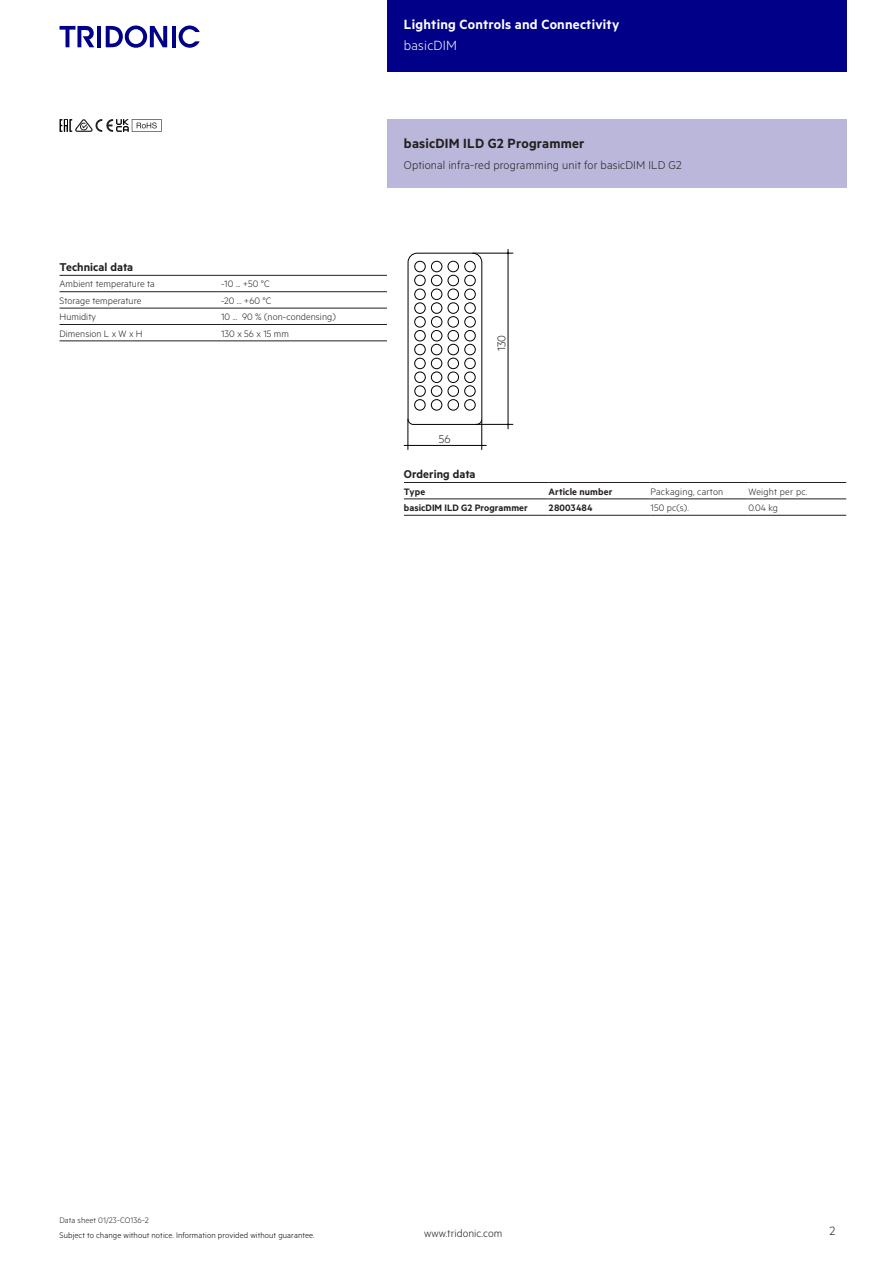
<style>
.page{position:relative;width:893px;height:1263px;background:#fff}
.page>*{position:absolute;margin:0;border:0;box-sizing:border-box;transform-origin:0 0}
.t1{font:15px "Tridonic Metric Print Semi";letter-spacing:.015em;color:#fff}
.t2{font:15px "Tridonic Metric Print Semi";letter-spacing:.015em;color:#231f20}
.t3{font:15px "Tridonic Metric Print Light";letter-spacing:.015em;color:#fff}
.t4{font:13.5px "Tridonic Metric Print Light";color:#231f20}
.t5{font:12.75px "Tridonic Metric Print Light";letter-spacing:.01em;color:#231f20}
.t6{font:12.75px "Tridonic Metric Print Semi";letter-spacing:.005em;color:#231f20}
.t7{font:12px "Tridonic Metric Print Light";letter-spacing:.005em;color:#231f20}
.t8{font:10.5px "Tridonic Metric Print Light";letter-spacing:.005em;color:#231f20}
.t9{font:10.5px "Tridonic Metric Print Semi";letter-spacing:.005em;color:#231f20}
.t10{font:9px "Tridonic Metric Print Light";letter-spacing:.01em;color:#000}
.t11{font:9px "Tridonic Metric Print Light";letter-spacing:.005em;color:#231f20}
</style>
<div class="page">
<div style="left:387px;top:0;width:459px;height:72px;background:#008"></div>
<hr style="left:97px;top:26px;width:4px;height:21px;background:#008">
<svg style="left:106px;top:26px;width:61px;height:22px"></svg>
<hr style="left:172px;top:26px;width:3px;height:21px;background:#008">
<svg style="left:179px;top:26px;width:21px;height:22px"></svg>
<svg style="left:60px;top:26px;width:34px;height:21px"></svg>
<svg style="left:60px;top:119px;width:102px;height:13px"></svg>
<hr style="left:60px;top:291px;width:161px;height:1px;background:#231f20">
<hr style="left:221px;top:291px;width:166px;height:1px;background:#231f20">
<hr style="left:60px;top:308px;width:161px;height:1px;background:#231f20">
<hr style="left:221px;top:308px;width:166px;height:1px;background:#231f20">
<hr style="left:60px;top:324px;width:161px;height:1px;background:#231f20">
<hr style="left:221px;top:324px;width:166px;height:1px;background:#231f20">
<hr style="left:60px;top:340px;width:161px;height:1px;background:#231f20">
<hr style="left:221px;top:340px;width:166px;height:1px;background:#231f20">
<hr style="left:60px;top:275px;width:161px;height:1px;background:#231f20">
<hr style="left:221px;top:275px;width:166px;height:1px;background:#231f20">
<div style="left:387px;top:119px;width:459px;height:68px;background:#bbb7da"></div>
<svg style="left:407px;top:252px;width:76px;height:173px"></svg>
<div style="left:465px;top:317px;width:10px;height:10px;background:#fff;border-radius:50%"></div>
<div style="left:465px;top:316px;width:10px;height:11px;border:1px solid #000;border-radius:50%"></div>
<div style="left:415px;top:303px;width:10px;height:10px;background:#fff;border-radius:50%"></div>
<div style="left:415px;top:303px;width:10px;height:11px;border:1px solid #000;border-radius:50%"></div>
<div style="left:431px;top:400px;width:11px;height:10px;background:#fff;border-radius:50%"></div>
<div style="left:431px;top:399px;width:11px;height:11px;border:1px solid #000;border-radius:50%"></div>
<div style="left:465px;top:400px;width:10px;height:10px;background:#fff;border-radius:50%"></div>
<div style="left:464px;top:399px;width:11px;height:11px;border:1px solid #000;border-radius:50%"></div>
<div style="left:448px;top:372px;width:11px;height:10px;background:#fff;border-radius:50%"></div>
<div style="left:448px;top:372px;width:11px;height:11px;border:1px solid #000;border-radius:50%"></div>
<div style="left:465px;top:372px;width:10px;height:10px;background:#fff;border-radius:50%"></div>
<div style="left:464px;top:372px;width:11px;height:11px;border:1px solid #000;border-radius:50%"></div>
<div style="left:431px;top:344px;width:11px;height:11px;background:#fff;border-radius:50%"></div>
<div style="left:431px;top:344px;width:11px;height:11px;border:1px solid #000;border-radius:50%"></div>
<div style="left:448px;top:317px;width:11px;height:10px;background:#fff;border-radius:50%"></div>
<div style="left:448px;top:316px;width:11px;height:11px;border:1px solid #000;border-radius:50%"></div>
<div style="left:465px;top:330px;width:10px;height:11px;background:#fff;border-radius:50%"></div>
<div style="left:465px;top:330px;width:10px;height:11px;border:1px solid #000;border-radius:50%"></div>
<div style="left:448px;top:386px;width:10px;height:10px;background:#fff;border-radius:50%"></div>
<div style="left:448px;top:386px;width:11px;height:10px;border:1px solid #000;border-radius:50%"></div>
<div style="left:465px;top:386px;width:10px;height:10px;background:#fff;border-radius:50%"></div>
<div style="left:464px;top:386px;width:11px;height:10px;border:1px solid #000;border-radius:50%"></div>
<div style="left:448px;top:400px;width:11px;height:10px;background:#fff;border-radius:50%"></div>
<div style="left:448px;top:399px;width:11px;height:11px;border:1px solid #000;border-radius:50%"></div>
<div style="left:448px;top:289px;width:10px;height:10px;background:#fff;border-radius:50%"></div>
<div style="left:448px;top:289px;width:11px;height:11px;border:1px solid #000;border-radius:50%"></div>
<div style="left:448px;top:303px;width:10px;height:10px;background:#fff;border-radius:50%"></div>
<div style="left:448px;top:303px;width:11px;height:10px;border:1px solid #000;border-radius:50%"></div>
<div style="left:431px;top:303px;width:11px;height:10px;background:#fff;border-radius:50%"></div>
<div style="left:431px;top:303px;width:11px;height:10px;border:1px solid #000;border-radius:50%"></div>
<div style="left:431px;top:330px;width:11px;height:11px;background:#fff;border-radius:50%"></div>
<div style="left:431px;top:330px;width:11px;height:11px;border:1px solid #000;border-radius:50%"></div>
<div style="left:415px;top:330px;width:10px;height:11px;background:#fff;border-radius:50%"></div>
<div style="left:414px;top:330px;width:11px;height:11px;border:1px solid #000;border-radius:50%"></div>
<div style="left:431px;top:358px;width:11px;height:11px;background:#fff;border-radius:50%"></div>
<div style="left:431px;top:358px;width:11px;height:11px;border:1px solid #000;border-radius:50%"></div>
<div style="left:465px;top:344px;width:10px;height:11px;background:#fff;border-radius:50%"></div>
<div style="left:465px;top:344px;width:10px;height:11px;border:1px solid #000;border-radius:50%"></div>
<hr style="left:408px;top:419px;width:1px;height:31px;background:#000">
<hr style="left:404px;top:445px;width:82px;height:1px;background:#000">
<hr style="left:481px;top:420px;width:1px;height:30px;background:#000">
<hr style="left:476px;top:424px;width:37px;height:1px;background:#000">
<hr style="left:473px;top:253px;width:40px;height:1px;background:#000">
<hr style="left:508px;top:249px;width:1px;height:180px;background:#000">
<svg style="left:404px;top:499px;width:442px;height:16px"></svg>
<hr style="left:404px;top:482px;width:145px;height:1px;background:#231f20">
<hr style="left:404px;top:498px;width:145px;height:1px;background:#231f20">
<hr style="left:651px;top:515px;width:97px;height:1px;background:#231f20">
<hr style="left:748px;top:515px;width:98px;height:1px;background:#231f20">
<hr style="left:549px;top:482px;width:102px;height:1px;background:#231f20">
<hr style="left:549px;top:498px;width:102px;height:1px;background:#231f20">
<hr style="left:404px;top:515px;width:145px;height:1px;background:#231f20">
<hr style="left:549px;top:515px;width:102px;height:1px;background:#231f20">
<hr style="left:651px;top:482px;width:97px;height:1px;background:#231f20">
<hr style="left:651px;top:498px;width:97px;height:1px;background:#231f20">
<hr style="left:748px;top:482px;width:98px;height:1px;background:#231f20">
<hr style="left:748px;top:498px;width:98px;height:1px;background:#231f20">
<h1 class="t1" style="left:404px;top:15px;width:217px">Lighting Controls and Connectivity</h1>
<h1 class="t3" style="left:404px;top:37px;width:55px">basicDIM</h1>
<p class="t6" style="left:60px;top:260px;width:75px">Technical data</p>
<p class="t8" style="left:60px;top:278px;width:97px">Ambient temperature ta</p>
<p class="t8" style="left:221px;top:278px;width:50px">-10 ... +50 °C</p>
<p class="t8" style="left:60px;top:294px;width:83px">Storage temperature</p>
<p class="t8" style="left:221px;top:294px;width:52px">-20 ... +60 °C</p>
<p class="t8" style="left:60px;top:311px;width:38px">Humidity</p>
<p class="t8" style="left:221px;top:311px;width:116px">10 ... 90 % (non-condensing)</p>
<p class="t8" style="left:60px;top:327px;width:85px">Dimension L x W x H</p>
<p class="t8" style="left:221px;top:327px;width:69px">130 x 56 x 15 mm</p>
<h1 class="t2" style="left:404px;top:134px;width:182px">basicDIM ILD G2 Programmer</h1>
<p class="t5" style="left:404px;top:158px;width:279px">Optional infra-red programming unit for basicDIM ILD G2</p>
<p class="t5" style="left:439px;top:431px;width:13px">56</p>
<p class="t5" style="left:494px;top:351px;width:18px;rotate:-90deg">130</p>
<p class="t6" style="left:404px;top:467px;width:73px">Ordering data</p>
<p class="t9" style="left:404px;top:485px;width:23px">Type</p>
<p class="t9" style="left:549px;top:485px;width:65px">Article number</p>
<p class="t8" style="left:651px;top:485px;width:74px">Packaging, carton</p>
<p class="t8" style="left:748px;top:485px;width:61px">Weight per pc.</p>
<p class="t9" style="left:404px;top:501px;width:125px">basicDIM ILD G2 Programmer</p>
<p class="t9" style="left:549px;top:501px;width:46px">28003484</p>
<p class="t8" style="left:651px;top:502px;width:40px">150 pc(s).</p>
<p class="t8" style="left:748px;top:502px;width:31px">0.04 kg</p>
<p class="t11" style="left:60px;top:1215px;width:91px">Data sheet 01/23-CO136-2</p>
<p class="t10" style="left:60px;top:1229px;width:257px">Subject to change without notice. Information provided without guarantee.</p>
<p class="t7" style="left:424px;top:1227px;width:80px">www.tridonic.com</p>
<p class="t4" style="left:829px;top:1223px;width:7px">2</p>
</div>
